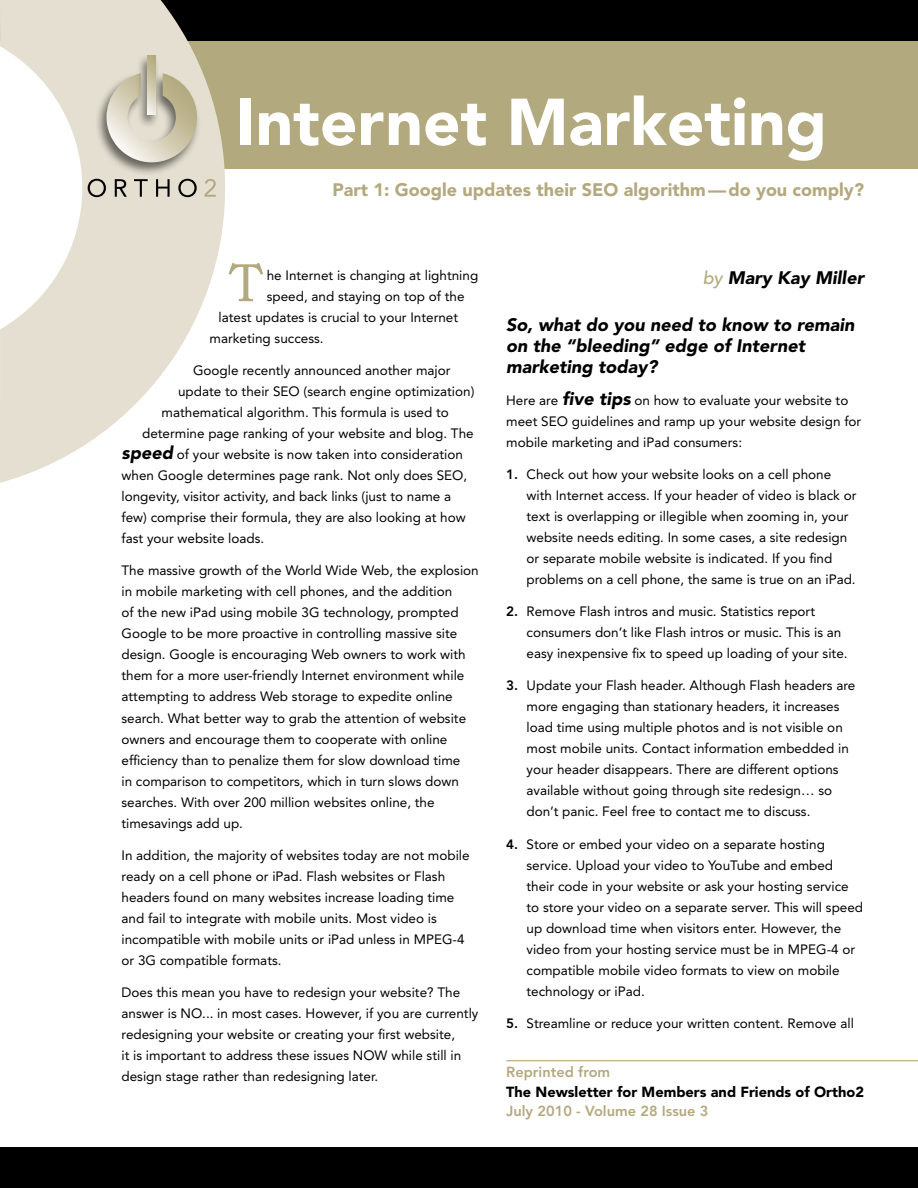
<style>
.page{position:relative;width:918px;height:1188px;background:#fff}
.page>*{position:absolute;margin:0;border:0;box-sizing:border-box;transform-origin:0 0}
.t1{font:900 65.55px "Avenir LT Std";color:#fff}
.t2{font:54.15px "Bookman Old Style";color:#b3a97e}
.t3{font:italic 900 18px/21px "Avenir LT Std";color:#000}
.t4{font:900 18px "Avenir LT Std";color:#b3a97e}
.t5{font:900 14.55px "Avenir LT Std";color:#000}
.t6{font:800 14.55px "Avenir LT Std";color:#b3a97e}
.t7{font:13.5px/21px "Avenir LT Std";color:#000}
.s1{font-weight:900;font-style:italic;font-size:18px}
.s2{font-weight:500;color:#b3a97e}
.s3{font-weight:800}
</style>
<div class="page">
<div style="left:0;top:1148px;width:918px;height:40px;background:#000"></div>
<div style="left:171px;top:0;width:747px;height:169px;background:#b3a97e"></div>
<div style="left:0;top:0;width:918px;height:40px;background:#000"></div>
<svg style="left:0;top:0;width:225px;height:483px;fill:#e4dfd0"></svg>
<div style="left:95px;top:71px;width:106px;height:104px;background:#000;opacity:.55"></div>
<svg style="left:106px;top:73px;width:91px;height:89px;background:#cdc8b4"></svg>
<div style="left:136px;top:54px;width:24px;height:75px;background:#000;opacity:.55"></div>
<svg style="left:148px;top:56px;width:8px;height:59px"></svg>
<svg style="left:88px;top:179px;width:18px;height:18px"></svg>
<svg style="left:115px;top:179px;width:12px;height:18px"></svg>
<svg style="left:134px;top:179px;width:14px;height:18px"></svg>
<svg style="left:156px;top:179px;width:14px;height:18px"></svg>
<svg style="left:178px;top:179px;width:19px;height:18px"></svg>
<svg style="left:205px;top:179px;width:11px;height:18px"></svg>
<hr style="left:506px;top:1060px;width:412px;height:1px;background:#b3a97e">
<h1 class="t1" style="left:236px;top:83px;width:592px">Internet Marketing</h1>
<h3 class="t4" style="left:333px;top:179px;width:533px">Part 1: Google updates their SEO algorithm—do you comply?</h3>
<h2 class="t2" style="left:229px;top:247px;width:35px">T</h2>
<p class="t7" style="left:267px;top:265px;width:213px">he Internet is changing at lightning</p>
<p class="t7" style="left:267px;top:286px;width:199px">speed, and staying on top of the</p>
<p class="t7" style="left:219px;top:307px;width:241px">latest updates is crucial to your Internet</p>
<p class="t7" style="left:210px;top:328px;width:116px">marketing success.</p>
<p class="t7" style="left:193px;top:360px;width:259px">Google recently announced another major</p>
<p class="t7" style="left:178px;top:381px;width:298px">update to their SEO (search engine optimization)</p>
<p class="t7" style="left:162px;top:402px;width:289px">mathematical algorithm. This formula is used to</p>
<p class="t7" style="left:142px;top:423px;width:333px">determine page ranking of your website and blog. The</p>
<p class="t7" style="left:122px;top:444px;width:343px"><span class="s1">speed</span> of your website is now taken into consideration</p>
<p class="t7" style="left:121px;top:465px;width:347px">when Google determines page rank. Not only does SEO,</p>
<p class="t7" style="left:121px;top:486px;width:331px">longevity, visitor activity, and back links (just to name a</p>
<p class="t7" style="left:121px;top:507px;width:346px">few) comprise their formula, they are also looking at how</p>
<p class="t7" style="left:121px;top:528px;width:144px">fast your website loads.</p>
<p class="t7" style="left:121px;top:560px;width:359px">The massive growth of the World Wide Web, the explosion in mobile marketing with cell phones, and the addition<br>of the new iPad using mobile 3G technology, prompted Google to be more proactive in controlling massive site design. Google is encouraging Web owners to work with them for a more user-friendly Internet environment while attempting to address Web storage to expedite online search. What better way to grab the attention of website owners and encourage them to cooperate with online efficiency than to penalize them for slow download time<br>in comparison to competitors, which in turn slows down searches. With over 200 million websites online, the timesavings add up.</p>
<p class="t7" style="left:121px;top:845px;width:350px">In addition, the majority of websites today are not mobile ready on a cell phone or iPad. Flash websites or Flash headers found on many websites increase loading time and fail to integrate with mobile units. Most video is incompatible with mobile units or iPad unless in MPEG-4 or 3G compatible formats.</p>
<p class="t7" style="left:121px;top:982px;width:358px">Does this mean you have to redesign your website? The answer is NO... in most cases. However, if you are currently redesigning your website or creating your first website,<br>it is important to address these issues NOW while still in design stage rather than redesigning later.</p>
<h3 class="t3" style="left:703px;top:267px;width:163px"><span class="s2">by</span> Mary Kay Miller</h3>
<h3 class="t3" style="left:506px;top:314px;width:350px">So, what do you need to know to remain on the “bleeding” edge of Internet marketing today?</h3>
<p class="t7" style="left:506px;top:390px;width:357px">Here are <span class="s1">five tips</span> on how to evaluate your website to meet SEO guidelines and ramp up your website design for mobile marketing and iPad consumers:</p>
<p class="t7" style="left:526px;top:464px;width:331px;text-indent:-20px"><span class="s3">1.</span> Check out how your website looks on a cell phone with Internet access. If your header of video is black or text is overlapping or illegible when zooming in, your website needs editing. In some cases, a site redesign or separate mobile website is indicated. If you find problems on a cell phone, the same is true on an iPad.</p>
<p class="t7" style="left:526px;top:601px;width:323px;text-indent:-20px"><span class="s3">2.</span> Remove Flash intros and music. Statistics report consumers don’t like Flash intros or music. This is an easy inexpensive fix to speed up loading of your site.</p>
<p class="t7" style="left:526px;top:675px;width:330px;text-indent:-20px"><span class="s3">3.</span> Update your Flash header. Although Flash headers are more engaging than stationary headers, it increases load time using multiple photos and is not visible on most mobile units. Contact information embedded in your header disappears. There are different options available without going through site redesign… so don’t panic. Feel free to contact me to discuss.</p>
<p class="t7" style="left:526px;top:833px;width:338px;text-indent:-20px"><span class="s3">4.</span> Store or embed your video on a separate hosting service. Upload your video to YouTube and embed their code in your website or ask your hosting service to store your video on a separate server. This will speed up download time when visitors enter. However, the video from your hosting service must be in MPEG-4 or compatible mobile video formats to view on mobile technology or iPad.</p>
<p class="t7" style="left:506px;top:1013px;width:349px"><span class="s3">5.</span> Streamline or reduce your written content. Remove all</p>
<p class="t6" style="left:506px;top:1064px;width:106px">Reprinted from</p>
<p class="t5" style="left:506px;top:1083px;width:359px">The Newsletter for Members and Friends of Ortho2</p>
<p class="t6" style="left:506px;top:1103px;width:204px">July 2010 - Volume 28 Issue 3</p>
</div>
